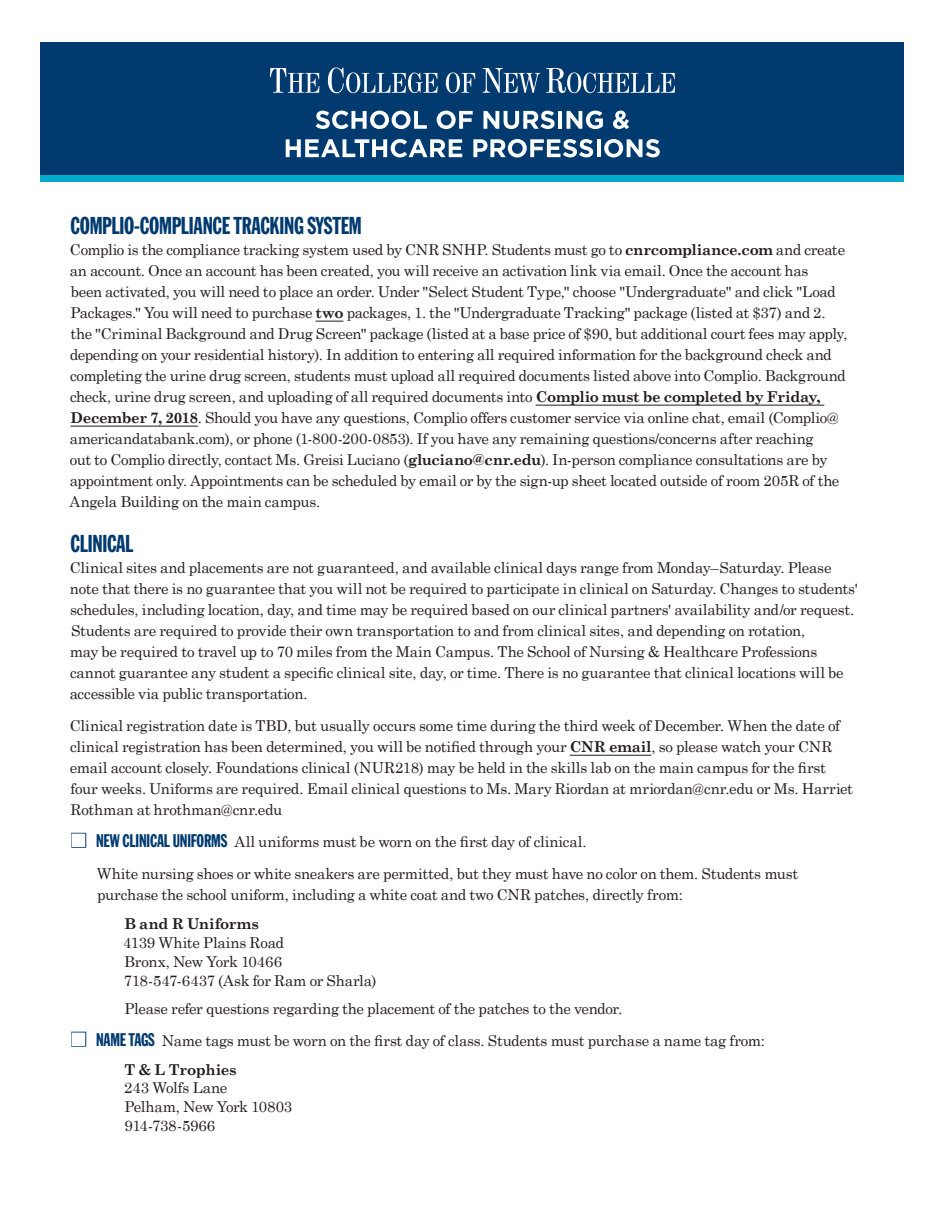
<style>
.page{position:relative;width:945px;height:1215px;background:#fff}
.page>*{position:absolute;margin:0;border:0;box-sizing:border-box;transform-origin:0 0}
.t1{font:24px "Franklin Gothic Std Extra Cond";letter-spacing:-.01em;color:#003a6f}
.t2{font:15px/21px "Century Schoolbook";letter-spacing:-.02em;color:#231f20}
.t3{font:700 15px "Century Schoolbook";letter-spacing:-.005em;color:#231f20}
.s1{font-weight:700}
.s2{color:#fff}
.s3{font-family:"Franklin Gothic Std Extra Cond";font-size:18px;color:#003a6f}
</style>
<div class="page">
<div style="left:40px;top:42px;width:864px;height:136px;background:#003a6f"></div>
<svg style="left:270px;top:68px;width:49px;height:25px"></svg>
<svg style="left:328px;top:68px;width:110px;height:25px"></svg>
<svg style="left:446px;top:72px;width:29px;height:21px"></svg>
<svg style="left:483px;top:68px;width:57px;height:25px"></svg>
<svg style="left:546px;top:68px;width:129px;height:25px"></svg>
<svg style="left:316px;top:111px;width:111px;height:18px"></svg>
<svg style="left:437px;top:111px;width:36px;height:18px"></svg>
<svg style="left:483px;top:111px;width:72px;height:18px"></svg>
<hr style="left:558px;top:111px;width:4px;height:18px;background:#fff">
<svg style="left:567px;top:111px;width:36px;height:18px"></svg>
<svg style="left:613px;top:111px;width:16px;height:18px"></svg>
<svg style="left:286px;top:139px;width:176px;height:18px"></svg>
<svg style="left:473px;top:139px;width:120px;height:18px"></svg>
<hr style="left:597px;top:139px;width:4px;height:18px;background:#fff">
<svg style="left:604px;top:139px;width:56px;height:18px"></svg>
<div style="left:40px;top:176px;width:864px;height:6px;background:#00abcd"></div>
<svg style="left:316px;top:321px;width:27px;height:1px"></svg>
<hr style="left:536px;top:405px;width:288px;height:1px;background:#231f20">
<hr style="left:70px;top:426px;width:128px;height:1px;background:#231f20">
<hr style="left:570px;top:755px;width:81px;height:1px;background:#231f20">
<div style="left:71px;top:833px;width:15px;height:15px;border:2px solid #003a6f"></div>
<div style="left:71px;top:1032px;width:15px;height:15px;border:2px solid #003a6f"></div>
<h1 class="t1" style="left:70px;top:213px;width:293px">COMPLIO-COMPLIANCE TRACKING SYSTEM</h1>
<p class="t2" style="left:70px;top:239px;width:779px">Complio is the compliance tracking system used by CNR SNHP. Students must go to <span class="s1">cnrcompliance.com</span> and create an account. Once an account has been created, you will receive an activation link via email. Once the account has<br>been activated, you will need to place an order. Under "Select Student Type," choose "Undergraduate" and click "Load Packages." You will need to purchase <span class="s1">two</span> packages, 1. the "Undergraduate Tracking" package (listed at $37) and 2. the "Criminal Background and Drug Screen" package (listed at a base price of $90, but additional court fees may apply, depending on your residential history). In addition to entering all required information for the background check and completing the urine drug screen, students must upload all required documents listed above into Complio. Background check, urine drug screen, and uploading of all required documents into <span class="s1">Complio must be completed by Friday, December 7, 2018</span>. Should you have any questions, Complio offers customer service via online chat, email (Complio@ americandatabank.com), or phone (1-800-200-0853). If you have any remaining questions/concerns after reaching<br>out to Complio directly, contact Ms. Greisi Luciano (<span class="s1">gluciano@cnr.edu</span>). In-person compliance consultations are by appointment only. Appointments can be scheduled by email or by the sign-up sheet located outside of room 205R of the Angela Building on the main campus.</p>
<h1 class="t1" style="left:70px;top:531px;width:65px">CLINICAL</h1>
<p class="t2" style="left:70px;top:557px;width:790px">Clinical sites and placements are not guaranteed, and available clinical days range from Monday–Saturday. Please note that there is no guarantee that you will not be required to participate in clinical on Saturday. Changes to students' schedules, including location, day, and time may be required based on our clinical partners' availability and/or request.<br>Students are required to provide their own transportation to and from clinical sites, and depending on rotation,<br>may be required to travel up to 70 miles from the Main Campus. The School of Nursing &amp; Healthcare Professions cannot guarantee any student a specific clinical site, day, or time. There is no guarantee that clinical locations will be accessible via public transportation.</p>
<p class="t2" style="left:70px;top:715px;width:785px">Clinical registration date is TBD, but usually occurs some time during the third week of December. When the date of clinical registration has been determined, you will be notified through your <span class="s1">CNR email</span>, so please watch your CNR email account closely. Foundations clinical (NUR218) may be held in the skills lab on the main campus for the first four weeks. Uniforms are required. Email clinical questions to Ms. Mary Riordan at mriordan@cnr.edu or Ms. Harriet Rothman at hrothman@cnr.edu</p>
<p class="t2" style="left:97px;top:825px;width:703px;line-height:31.8px;text-indent:-25px"><span class="s2">■</span> <span class="s3">NEW CLINICAL UNIFORMS</span> All uniforms must be worn on the first day of clinical.<br>White nursing shoes or white sneakers are permitted, but they must have no color on them. Students must</p>
<p class="t2" style="left:97px;top:884px;width:587px">purchase the school uniform, including a white coat and two CNR patches, directly from:</p>
<p class="t3" style="left:124px;top:915px;width:136px">B and R Uniforms</p>
<p class="t2" style="left:123px;top:933px;width:255px;line-height:19.2px">4139 White Plains Road<br>Bronx, New York 10466<br>718-547-6437 (Ask for Ram or Sharla)</p>
<p class="t2" style="left:124px;top:998px;width:499px">Please refer questions regarding the placement of the patches to the vendor.</p>
<p class="t2" style="left:124px;top:1026px;width:642px;line-height:29.2px;text-indent:-53px"><span class="s2">■</span> <span class="s3">NAME TAGS</span> Name tags must be worn on the first day of class. Students must purchase a name tag from:<br><span class="s1">T &amp; L Trophies</span></p>
<p class="t2" style="left:124px;top:1078px;width:169px;line-height:18.9px">243 Wolfs Lane<br>Pelham, New York 10803<br>914-738-5966</p>
</div>
